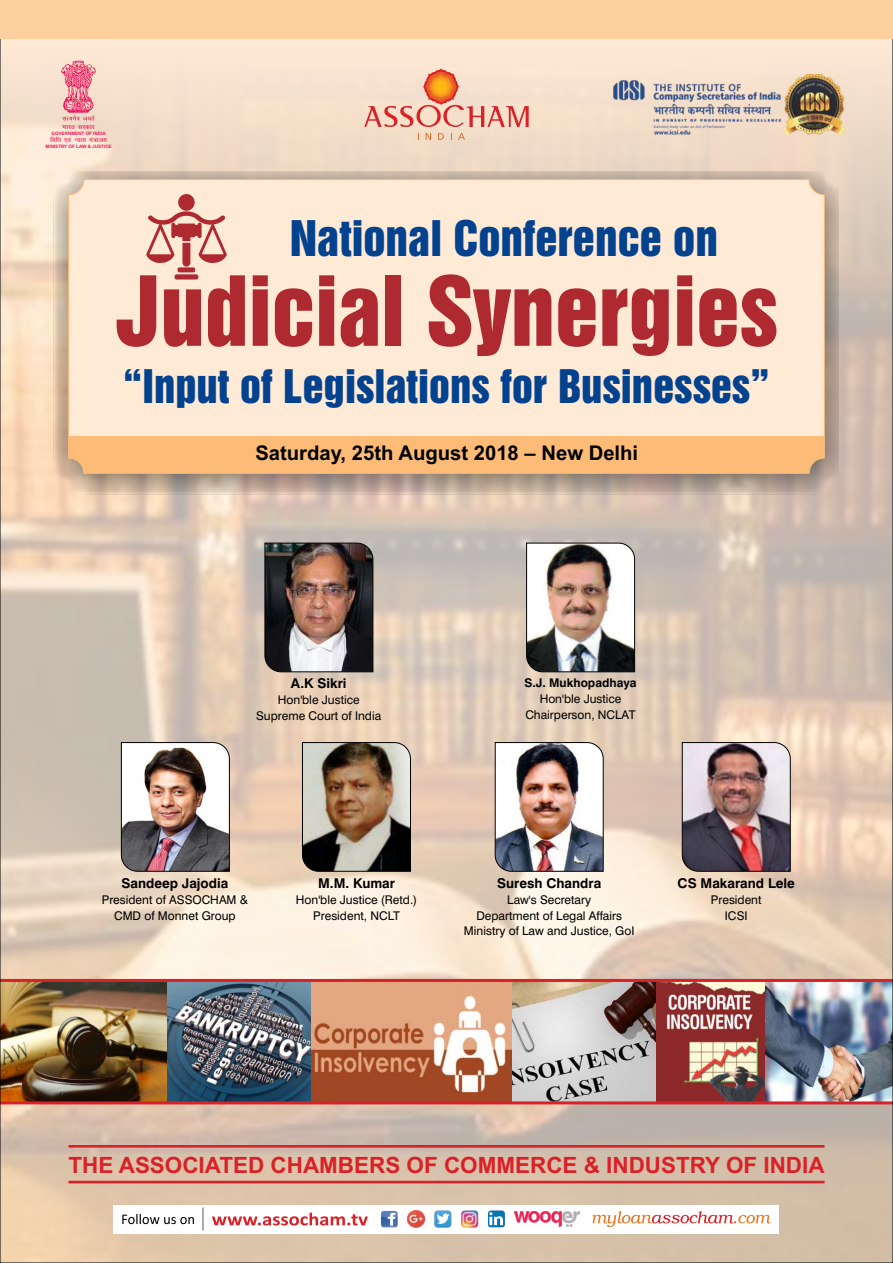
<style>
.page{position:relative;width:893px;height:1263px;background:#fff}
.page>*{position:absolute;margin:0;border:0;box-sizing:border-box;transform-origin:0 0}
.t1{font:87.9px "Swiss 921 BT Regular A";color:#af2a30}
.t2{font:44.85px "Swiss 921 BT Regular A";color:#03428e}
.t3{font:42.15px "Swiss 921 BT Regular A";color:#03428e}
.t4{font:700 22.5px "Arial";color:#da2128}
.t5{font:700 20.25px "Arial";color:#000}
.t6{font:700 13.5px "Swiss 721 BT";color:#000}
.t7{font:12px/15.6px "Swiss 721 BT";color:#000;text-align:center}
.t8{font:700 12px "Swiss 721 BT";color:#000}
.t9{font:700 7.05px "Kruti Dev 010";color:#ed145b}
.t10{font:700 4.65px "Arial";color:#ed145b}
</style>
<div class="page">
<img style="left:2px;top:344px;width:889px;height:917px">
<img style="left:2px;top:982px;width:165px;height:119px">
<img style="left:167px;top:982px;width:145px;height:119px">
<img style="left:511px;top:982px;width:146px;height:119px">
<img style="left:765px;top:982px;width:126px;height:119px">
<img style="left:312px;top:982px;width:199px;height:119px">
<img style="left:657px;top:982px;width:108px;height:119px">
<hr style="left:0;top:979px;width:893px;height:3px;background:#da2128">
<hr style="left:0;top:1101px;width:893px;height:3px;background:#da2128">
<svg style="left:2px;top:39px;width:889px;height:305px;background:#f3deca"></svg>
<div style="left:54px;top:171px;width:785px;height:323px;background:#000;opacity:.49"></div>
<div style="left:69px;top:180px;width:755px;height:293px;background:#ffead5;border-radius:15px"></div>
<div style="left:69px;top:436px;width:755px;height:37px;background:#fcbb76"></div>
<div style="left:0;top:0;width:893px;height:39px;background:#fed09e"></div>
<hr style="left:68px;top:1145px;width:756px;height:2px;background:#da2128">
<hr style="left:68px;top:1181px;width:756px;height:2px;background:#da2128">
<div style="left:114px;top:1205px;width:665px;height:28px;background:#fff"></div>
<svg style="left:592px;top:1211px;width:179px;height:16px"></svg>
<svg style="left:122px;top:1214px;width:72px;height:10px"></svg>
<svg style="left:202px;top:1207px;width:1px;height:23px"></svg>
<svg style="left:212px;top:1212px;width:156px;height:13px"></svg>
<img style="left:407px;top:1210px;width:18px;height:18px">
<img style="left:514px;top:1211px;width:66px;height:16px">
<img style="left:381px;top:1211px;width:17px;height:17px">
<img style="left:434px;top:1210px;width:17px;height:17px">
<img style="left:461px;top:1210px;width:17px;height:17px">
<img style="left:488px;top:1210px;width:17px;height:17px">
<img style="left:264px;top:542px;width:110px;height:130px">
<img style="left:526px;top:542px;width:109px;height:130px">
<img style="left:121px;top:742px;width:109px;height:130px">
<img style="left:302px;top:742px;width:109px;height:130px">
<img style="left:494px;top:742px;width:110px;height:130px">
<img style="left:681px;top:742px;width:110px;height:130px">
<svg style="left:146px;top:194px;width:81px;height:85px"></svg>
<svg style="left:426px;top:133px;width:5px;height:7px"></svg>
<svg style="left:438px;top:133px;width:6px;height:7px"></svg>
<svg style="left:458px;top:133px;width:7px;height:7px"></svg>
<svg style="left:364px;top:68px;width:165px;height:59px;background:#f1c1ab"></svg>
<svg style="left:61px;top:61px;width:35px;height:59px;background:#f192a1"></svg>
<img style="left:613px;top:74px;width:234px;height:63px">
<p class="t9" style="left:62px;top:123px;width:34px">Hkkjr ljdkj</p>
<p class="t10" style="left:51px;top:130px;width:56px">GOVERNMENT OF INDIA</p>
<p class="t9" style="left:50px;top:136px;width:59px">fof/k ,oa U;k; ea=ky;</p>
<p class="t10" style="left:46px;top:143px;width:68px">MINISTRY OF LAW &amp; JUSTICE</p>
<h2 class="t2" style="left:290px;top:209px;width:430px">National Conference on</h2>
<h1 class="t1" style="left:115px;top:254px;width:664px">Judicial Synergies</h1>
<h3 class="t3" style="left:123px;top:359px;width:648px">“Input of Legislations for Businesses”</h3>
<h3 class="t5" style="left:255px;top:439px;width:384px">Saturday, 25th August 2018 – New Delhi</h3>
<p class="t6" style="left:291px;top:674px;width:57px">A.K Sikri</p>
<p class="t7" style="left:256px;top:692px;width:127px">Hon'ble Justice<br>Supreme Court of India</p>
<p class="t8" style="left:524px;top:674px;width:114px">S.J. Mukhopadhaya</p>
<p class="t7" style="left:525px;top:690px;width:112px">Hon'ble Justice<br>Chairperson, NCLAT</p>
<p class="t6" style="left:121px;top:873px;width:108px">Sandeep Jajodia</p>
<p class="t7" style="left:102px;top:891px;width:148px">President of ASSOCHAM &amp;<br>CMD of Monnet Group</p>
<p class="t6" style="left:318px;top:873px;width:78px">M.M. Kumar</p>
<p class="t7" style="left:296px;top:891px;width:123px">Hon'ble Justice (Retd.)<br>President, NCLT</p>
<p class="t6" style="left:497px;top:873px;width:106px">Suresh Chandra</p>
<p class="t7" style="left:464px;top:891px;width:172px">Law's Secretary<br>Department of Legal Affairs<br>Ministry of Law and Justice, GoI</p>
<p class="t6" style="left:677px;top:873px;width:119px">CS Makarand Lele</p>
<p class="t7" style="left:711px;top:891px;width:52px">President<br>ICSI</p>
<h3 class="t4" style="left:68px;top:1150px;width:758px">THE ASSOCIATED CHAMBERS OF COMMERCE &amp; INDUSTRY OF INDIA</h3>
</div>
